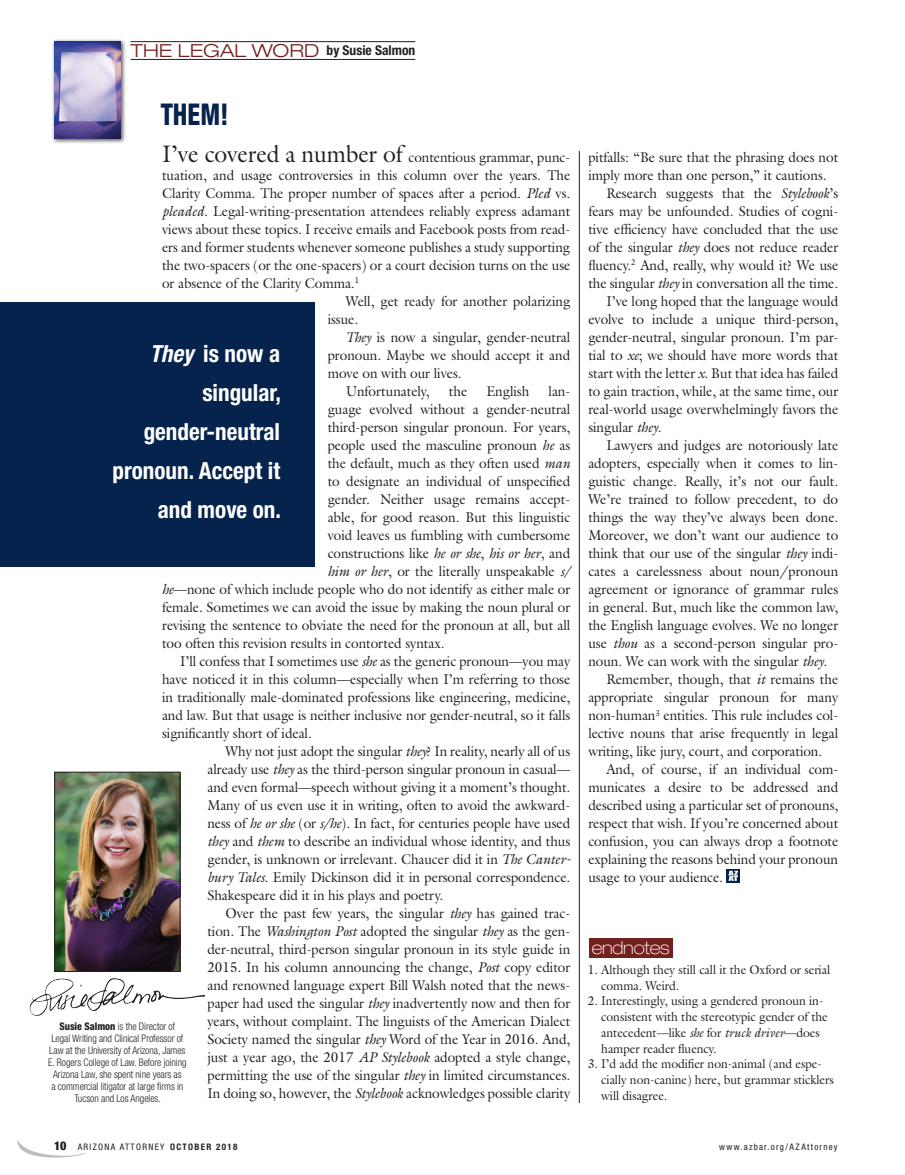
<style>
.page{position:relative;width:905px;height:1175px;background:#fff}
.page>*{position:absolute;margin:0;border:0;box-sizing:border-box;transform-origin:0 0}
.The_Legal_Word_-_Hea{font:800 condensed 30px "Helvetica Neue";color:#05234d;scale:.85 1}
.Pull_Quotes{font:700 condensed 23.55px/39px "Helvetica Neue";color:#fff;text-align:right}
.t1{font:300 expanded 18px "Helvetica Neue";color:#73211e;scale:1.1 1}
.t2{font:100 expanded 18px "Helvetica Neue";letter-spacing:-.015em;color:#fff}
.Body_-_WITH_INDENT{font:14.25px/18px "Galliard";letter-spacing:-.005em;color:#231f20;text-align:justify;scale:.95 1}
.t3{font:700 condensed 13.5px "Helvetica Neue";color:#231f20}
.t4{font:12.75px/15.8px "Galliard";letter-spacing:-.005em;color:#231f20;scale:.95 1}
.Body_-_WITH_INDENT-2{font:300 condensed 10.5px/12px "Helvetica Neue";letter-spacing:-.005em;color:#231f20;text-align:center;scale:.95 1}
.t5{font:condensed 9px "Helvetica Neue";letter-spacing:.14em;color:#231f20}
.s1{font-size:24px}
.s2{font-style:italic}
.s3{font-weight:800}
.s4{font-weight:900;font-size:12px}
.s5{font-weight:700}
</style>
<div class="page">
<svg style="left:17px;top:1140px;width:68px;height:18px"></svg>
<hr style="left:131px;top:59px;width:284px;height:1px;background:#231f20">
<hr style="left:131px;top:41px;width:284px;height:1px;background:#231f20">
<div style="left:51px;top:39px;width:75px;height:105px;background:#231f20;opacity:.75"></div>
<img style="left:54px;top:41px;width:67px;height:97px">
<img style="left:56px;top:773px;width:122px;height:196px">
<div style="left:54px;top:771px;width:126px;height:200px;border:1px solid #231f20"></div>
<img style="left:29px;top:978px;width:123px;height:38px">
<div style="left:0;top:302px;width:314px;height:265px;background:#05234d"></div>
<hr style="left:579px;top:151px;width:1px;height:952px;background:#231f20">
<div style="left:726px;top:869px;width:13px;height:13px;background:#05234d"></div>
<svg style="left:728px;top:870px;width:10px;height:11px"></svg>
<div style="left:588px;top:938px;width:84px;height:20px;background:#73211e"></div>
<p class="t1" style="left:131px;top:40px;width:173px">THE LEGAL WORD</p>
<p class="t3" style="left:326px;top:42px;width:90px">by Susie Salmon</p>
<p class="The_Legal_Word_-_Hea" style="left:161px;top:95px;width:81px">THEM!</p>
<p class="Body_-_WITH_INDENT" style="left:162px;top:148px;width:431px"><span class="s1">I’ve covered a number of</span> contentious grammar, punc&shy;tuation, and usage controversies in this column over the years. The Clarity Comma. The proper number of spaces after a period. <span class="s2">Pled</span> vs. <span class="s2">pleaded</span>. Legal-writing-presentation attendees reliably express adamant views about these topics. I receive emails and Facebook posts from read&shy;ers and former students whenever someone publishes a study supporting the two-spacers (or the one-spacers) or a court decision turns on the use or absence of the Clarity Comma.<sup>1</sup></p>
<p class="Body_-_WITH_INDENT" style="left:328px;top:292px;width:257px;text-indent:18px">Well, get ready for another polarizing issue.</p>
<p class="Body_-_WITH_INDENT" style="left:328px;top:328px;width:257px;text-indent:18px"><span class="s2">They</span> is now a singular, gender-neutral pronoun. Maybe we should accept it and move on with our lives.</p>
<p class="Body_-_WITH_INDENT" style="left:346px;top:382px;width:90px">Unfortunately,</p>
<p class="Body_-_WITH_INDENT" style="left:449px;top:382px;width:21px">the</p>
<p class="Body_-_WITH_INDENT" style="left:486px;top:382px;width:47px">English</p>
<p class="Body_-_WITH_INDENT" style="left:548px;top:382px;width:24px">lan-</p>
<p class="Body_-_WITH_INDENT" style="left:328px;top:400px;width:257px">guage evolved without a gender-neutral</p>
<p class="Body_-_WITH_INDENT" style="left:328px;top:418px;width:257px">third-person singular pronoun. For years,</p>
<p class="Body_-_WITH_INDENT" style="left:328px;top:436px;width:257px">people used the masculine pronoun <span class="s2">he</span> as</p>
<p class="Body_-_WITH_INDENT" style="left:328px;top:454px;width:257px">the default, much as they often used <span class="s2">man</span></p>
<p class="Body_-_WITH_INDENT" style="left:328px;top:472px;width:257px">to designate an individual of unspecified</p>
<p class="Body_-_WITH_INDENT" style="left:328px;top:490px;width:257px">gender. Neither usage remains accept-</p>
<p class="Body_-_WITH_INDENT" style="left:328px;top:508px;width:257px">able, for good reason. But this linguistic</p>
<p class="Body_-_WITH_INDENT" style="left:328px;top:526px;width:257px">void leaves us fumbling with cumbersome</p>
<p class="Body_-_WITH_INDENT" style="left:328px;top:544px;width:257px">constructions like <span class="s2">he or she</span>, <span class="s2">his or her</span>, and</p>
<p class="Body_-_WITH_INDENT" style="left:328px;top:562px;width:257px"><span class="s2">him or her</span>, or the literally unspeakable <span class="s2">s/</span></p>
<p class="Body_-_WITH_INDENT" style="left:162px;top:580px;width:431px"><span class="s2">he</span>—none of which include people who do not identify as either male or</p>
<p class="Body_-_WITH_INDENT" style="left:162px;top:598px;width:431px">female. Sometimes we can avoid the issue by making the noun plural or</p>
<p class="Body_-_WITH_INDENT" style="left:162px;top:616px;width:431px">revising the sentence to obviate the need for the pronoun at all, but all</p>
<p class="Body_-_WITH_INDENT" style="left:162px;top:634px;width:299px">too often this revision results in contorted syntax.</p>
<p class="Body_-_WITH_INDENT" style="left:162px;top:652px;width:431px;text-indent:18px">I’ll confess that I sometimes use <span class="s2">she</span> as the generic pronoun—you may have noticed it in this column—especially when I’m referring to those in traditionally male-dominated professions like engineering, medicine, and law. But that usage is neither inclusive nor gender-neutral, so it falls significantly short of ideal.</p>
<p class="Body_-_WITH_INDENT" style="left:207px;top:742px;width:384px;text-indent:18px">Why not just adopt the singular <span class="s2">they</span>? In reality, nearly all of us already use <span class="s2">they</span> as the third-person singular pronoun in casual— and even formal—speech without giving it a moment’s thought.<br>Many of us even use it in writing, often to avoid the awkward&shy;ness of <span class="s2">he or she</span> (or <span class="s2">s/he</span>). In fact, for centuries people have used <span class="s2">they</span> and <span class="s2">them</span> to describe an individual whose identity, and thus gender, is unknown or irrelevant. Chaucer did it in <span class="s2">The Canter&shy;bury Tales</span>. Emily Dickinson did it in personal correspondence.<br>Shakespeare did it in his plays and poetry.</p>
<p class="Body_-_WITH_INDENT" style="left:207px;top:904px;width:383px;text-indent:18px">Over the past few years, the singular <span class="s2">they</span> has gained trac&shy;tion. The <span class="s2">Washington Post</span> adopted the singular <span class="s2">they</span> as the gen&shy;der-neutral, third-person singular pronoun in its style guide in 2015. In his column announcing the change, <span class="s2">Post</span> copy editor and renowned language expert Bill Walsh noted that the news&shy;paper had used the singular <span class="s2">they</span> inadvertently now and then for years, without complaint. The linguists of the American Dialect Society named the singular <span class="s2">they</span> Word of the Year in 2016. And, just a year ago, the 2017 <span class="s2">AP Stylebook</span> adopted a style change, permitting the use of the singular <span class="s2">they</span> in limited circumstances.<br>In doing so, however, the <span class="s2">Stylebook</span> acknowledges possible clarity</p>
<p class="Pull_Quotes" style="left:113px;top:333px;width:170px"><span class="s2">They</span> is now a singular, gender-neutral pronoun. Accept it and move on.</p>
<p class="Body_-_WITH_INDENT-2" style="left:48px;top:1020px;width:147px"><span class="s3">Susie Salmon</span> is the Director of<br>Legal Writing and Clinical Professor of Law at the University of Arizona, James E. Rogers College of Law. Before joining Arizona Law, she spent nine years as<br>a commercial litigator at large firms in Tucson and Los Angeles.</p>
<p class="Body_-_WITH_INDENT" style="left:588px;top:148px;width:264px">pitfalls: “Be sure that the phrasing does not imply more than one person,” it cautions.</p>
<p class="Body_-_WITH_INDENT" style="left:588px;top:184px;width:264px;text-indent:18px">Research suggests that the <span class="s2">Stylebook</span>’s fears may be unfounded. Studies of cogni&shy;tive efficiency have concluded that the use of the singular <span class="s2">they</span> does not reduce reader fluency.<sup>2</sup> And, really, why would it? We use the singular <span class="s2">they</span> in conversation all the time.</p>
<p class="Body_-_WITH_INDENT" style="left:588px;top:292px;width:264px;text-indent:18px">I’ve long hoped that the language would evolve to include a unique third-person, gender-neutral, singular pronoun. I’m par&shy;tial to <span class="s2">xe</span>; we should have more words that start with the letter <span class="s2">x</span>. But that idea has failed to gain traction, while, at the same time, our real-world usage overwhelmingly favors the singular <span class="s2">they</span>.</p>
<p class="Body_-_WITH_INDENT" style="left:588px;top:436px;width:264px;text-indent:18px">Lawyers and judges are notoriously late adopters, especially when it comes to lin&shy;guistic change. Really, it’s not our fault.<br>We’re trained to follow precedent, to do things the way they’ve always been done.<br>Moreover, we don’t want our audience to think that our use of the singular <span class="s2">they</span> indi&shy;cates a carelessness about noun/pronoun agreement or ignorance of grammar rules in general. But, much like the common law, the English language evolves. We no longer use <span class="s2">thou</span> as a second-person singular pro&shy;noun. We can work with the singular <span class="s2">they</span>.</p>
<p class="Body_-_WITH_INDENT" style="left:588px;top:670px;width:264px;text-indent:18px">Remember, though, that <span class="s2">it</span> remains the appropriate singular pronoun for many non-human<sup>3</sup> entities. This rule includes col&shy;lective nouns that arise frequently in legal writing, like jury, court, and corporation.</p>
<p class="Body_-_WITH_INDENT" style="left:588px;top:760px;width:264px;text-indent:18px">And, of course, if an individual com&shy;municates a desire to be addressed and described using a particular set of pronouns, respect that wish. If you’re concerned about confusion, you can always drop a footnote explaining the reasons behind your pronoun usage to your audience.</p>
<p class="t2" style="left:591px;top:936px;width:79px">endnotes</p>
<p class="t4" style="left:601px;top:961px;width:242px;text-indent:-14px">1. Although they still call it the Oxford or serial comma. Weird.</p>
<p class="t4" style="left:601px;top:993px;width:240px;text-indent:-14px">2. Interestingly, using a gendered pronoun in&shy;consistent with the stereotypic gender of the antecedent—like <span class="s2">she</span> for <span class="s2">truck driver</span>—does hamper reader fluency.</p>
<p class="t4" style="left:601px;top:1056px;width:246px;text-indent:-14px">3. I’d add the modifier non-animal (and espe&shy;cially non-canine) here, but grammar sticklers will disagree.</p>
<p class="t5" style="left:54px;top:1141px;width:185px"><span class="s4">10</span> ARIZONA ATTORNEY <span class="s5">OCTOBER 2018</span></p>
<p class="t5" style="left:719px;top:1141px;width:120px">www.azbar.org/AZAttorney</p>
</div>
